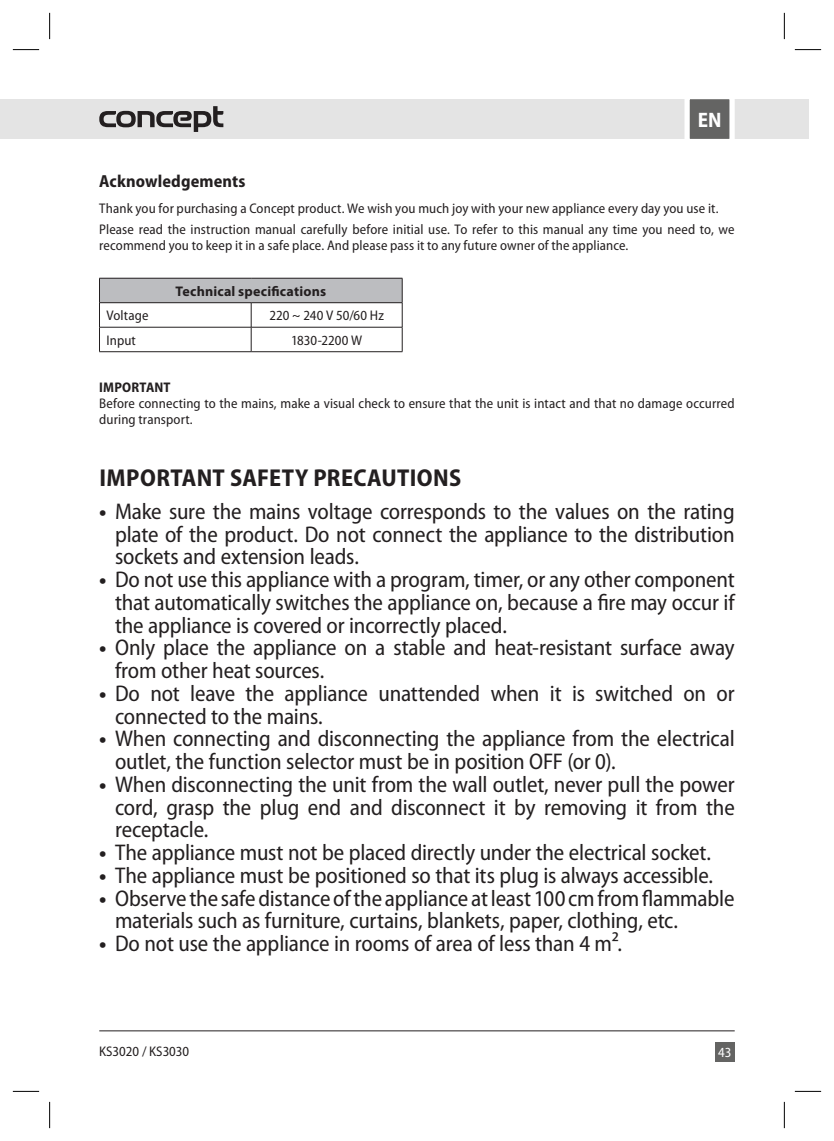
<style>
.page{position:relative;width:834px;height:1141px;background:#fff}
.page>*{position:absolute;margin:0;border:0;box-sizing:border-box;transform-origin:0 0}
.t1{font:700 semi-condensed 24.5px "Myriad Pro";letter-spacing:.015em;color:#231f20}
.t2{font:semi-condensed 22.75px/22.8px "Myriad Pro";letter-spacing:-.01em;color:#231f20}
.t3{font:700 semi-condensed 21px "Myriad Pro";color:#fff}
.t4{font:700 semi-condensed 17.5px "Myriad Pro";letter-spacing:.005em;color:#231f20}
.t5{font:semi-condensed 14px/21px "Myriad Pro";letter-spacing:.005em;color:#231f20}
.t6{font:700 14px "Myriad Pro";letter-spacing:.015em;color:#231f20}
.t7{font:700 semi-condensed 14px "Myriad Pro";letter-spacing:.015em;color:#231f20}
.t8{font:semi-condensed 14px "Myriad Pro";color:#fff}
.s1{font-weight:700}
</style>
<div class="page">
<div style="left:50px;top:99px;width:759px;height:40px;background:#e4e4e4"></div>
<div style="left:714px;top:1042px;width:20px;height:20px;background:#646463"></div>
<svg style="left:99px;top:106px;width:124px;height:26px"></svg>
<svg style="left:684px;top:99px;width:51px;height:40px;background:#868686"></svg>
<hr style="left:99px;top:1031px;width:635px;height:1px;background:#231f20">
<div style="left:0;top:99px;width:50px;height:40px;background:#e4e4e4"></div>
<div style="left:99px;top:278px;width:303px;height:25px;background:#bcbdc0"></div>
<hr style="left:99px;top:278px;width:152px;height:1px;background:#231f20">
<hr style="left:251px;top:278px;width:151px;height:1px;background:#231f20">
<hr style="left:99px;top:302px;width:152px;height:1px;background:#231f20">
<hr style="left:251px;top:302px;width:151px;height:1px;background:#231f20">
<hr style="left:99px;top:327px;width:152px;height:1px;background:#231f20">
<svg style="left:99px;top:278px;width:1px;height:73px"></svg>
<hr style="left:251px;top:327px;width:151px;height:1px;background:#231f20">
<svg style="left:251px;top:303px;width:1px;height:48px"></svg>
<svg style="left:402px;top:278px;width:1px;height:73px"></svg>
<hr style="left:99px;top:351px;width:152px;height:1px;background:#231f20">
<hr style="left:251px;top:351px;width:151px;height:1px;background:#231f20">
<svg style="left:13px;top:49px;width:26px;height:1px"></svg>
<svg style="left:794px;top:49px;width:27px;height:1px"></svg>
<svg style="left:13px;top:1091px;width:26px;height:1px"></svg>
<svg style="left:794px;top:1091px;width:27px;height:1px"></svg>
<svg style="left:49px;top:13px;width:1px;height:26px"></svg>
<svg style="left:49px;top:1102px;width:1px;height:26px"></svg>
<svg style="left:783px;top:13px;width:1px;height:26px"></svg>
<svg style="left:783px;top:1102px;width:1px;height:26px"></svg>
<p class="t3" style="left:697px;top:108px;width:25px">EN</p>
<p class="t4" style="left:99px;top:171px;width:148px">Acknowledgements</p>
<p class="t5" style="left:99px;top:198px;width:636px">Thank you for purchasing a Concept product. We wish you much joy with your new appliance every day you use it.<br>Please read the instruction manual carefully before initial use. To refer to this manual any time you need to, we</p>
<p class="t5" style="left:99px;top:235px;width:530px">recommend you to keep it in a safe place. And please pass it to any future owner of the appliance.</p>
<p class="t6" style="left:175px;top:283px;width:152px">Technical specifications</p>
<p class="t5" style="left:106px;top:305px;width:43px">Voltage</p>
<p class="t5" style="left:269px;top:305px;width:116px">220 ~ 240 V 50/60 Hz</p>
<p class="t5" style="left:106px;top:330px;width:31px">Input</p>
<p class="t5" style="left:291px;top:330px;width:73px">1830-2200 W</p>
<p class="t7" style="left:99px;top:379px;width:73px">IMPORTANT</p>
<p class="t5" style="left:99px;top:396px;width:636px;line-height:16.1px">Before connecting to the mains, make a visual check to ensure that the unit is intact and that no damage occurred during transport.</p>
<p class="t1" style="left:99px;top:464px;width:363px">IMPORTANT SAFETY PRECAUTIONS</p>
<p class="t2" style="left:115px;top:500px;width:621px;text-align:justify;text-indent:-16px"><span class="s1">•</span> Make sure the mains voltage corresponds to the values on the rating plate of the product. Do not connect the appliance to the distribution sockets and extension leads.</p>
<p class="t2" style="left:115px;top:569px;width:621px;text-align:justify;text-indent:-16px"><span class="s1">•</span> Do not use this appliance with a program, timer, or any other component that automatically switches the appliance on, because a fire may occur if the appliance is covered or incorrectly placed.</p>
<p class="t2" style="left:115px;top:637px;width:621px;text-indent:-16px"><span class="s1">•</span> Only place the appliance on a stable and heat-resistant surface away from other heat sources.</p>
<p class="t2" style="left:115px;top:682px;width:621px;text-indent:-16px"><span class="s1">•</span> Do not leave the appliance unattended when it is switched on or connected to the mains.</p>
<p class="t2" style="left:115px;top:728px;width:621px;text-indent:-16px"><span class="s1">•</span> When connecting and disconnecting the appliance from the electrical outlet, the function selector must be in position OFF (or 0).</p>
<p class="t2" style="left:115px;top:773px;width:621px;text-align:justify;text-indent:-16px"><span class="s1">•</span> When disconnecting the unit from the wall outlet, never pull the power cord, grasp the plug end and disconnect it by removing it from the receptacle.</p>
<p class="t2" style="left:99px;top:842px;width:613px"><span class="s1">•</span> The appliance must not be placed directly under the electrical socket.</p>
<p class="t2" style="left:99px;top:864px;width:615px"><span class="s1">•</span> The appliance must be positioned so that its plug is always accessible.</p>
<p class="t2" style="left:115px;top:887px;width:621px;text-indent:-16px"><span class="s1">•</span> Observe the safe distance of the appliance at least 100 cm from flammable materials such as furniture, curtains, blankets, paper, clothing, etc.</p>
<p class="t2" style="left:99px;top:933px;width:524px"><span class="s1">•</span> Do not use the appliance in rooms of area of less than 4 m².</p>
<p class="t5" style="left:99px;top:1041px;width:91px">KS3020 / KS3030</p>
<p class="t8" style="left:718px;top:1045px;width:15px">43</p>
</div>
